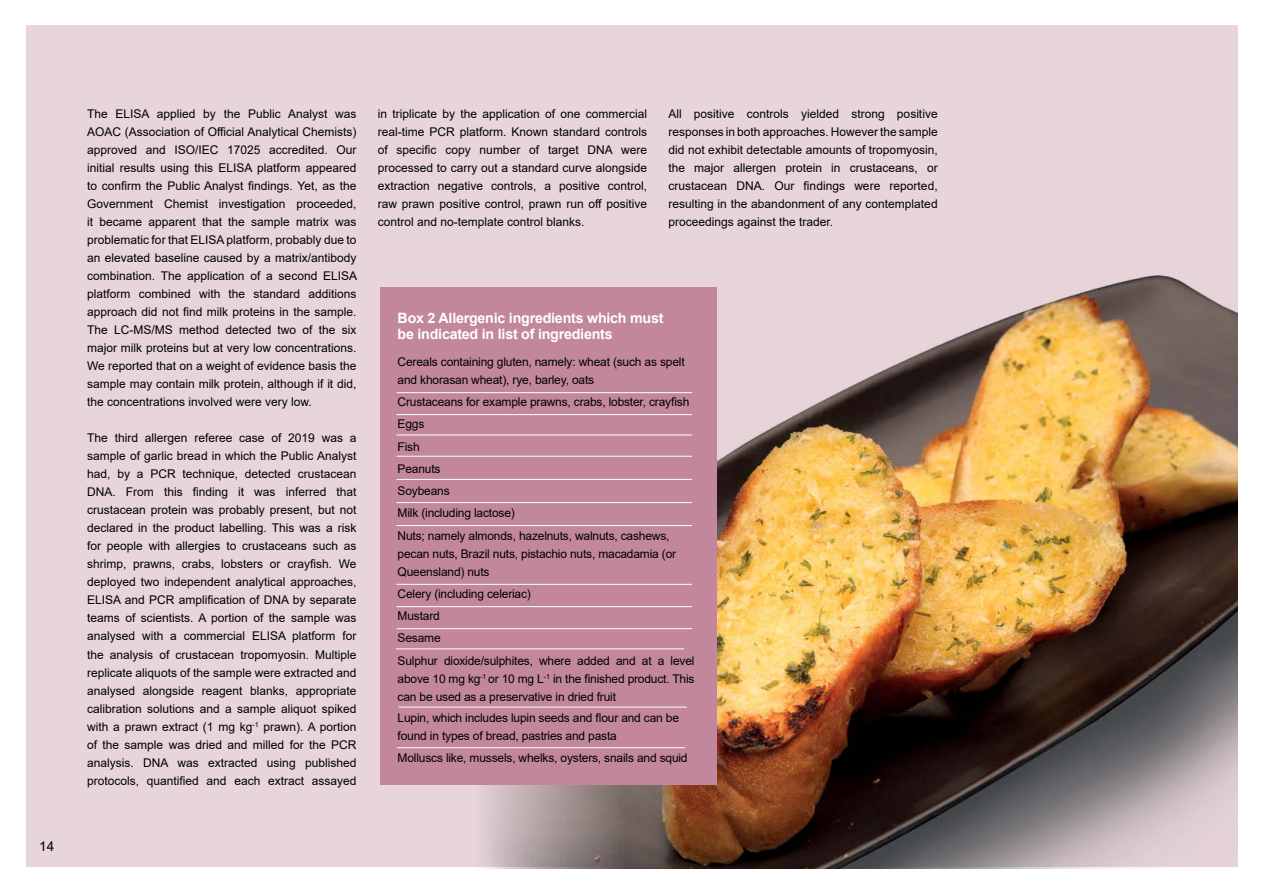
<style>
.page{position:relative;width:1263px;height:893px;background:#fff}
.page>*{position:absolute;margin:0;border:0;box-sizing:border-box;transform-origin:0 0}
.t1{font:700 14.25px/16.5px "Arial";letter-spacing:-.015em;color:#fff}
.t2{font:13.5px "Arial";color:#000}
.t3{font:12px/18px "Arial";letter-spacing:-.015em;color:#000}
</style>
<div class="page">
<div style="left:26px;top:26px;width:1211px;height:841px;background:#e7d5da"></div>
<img style="left:486px;top:275px;width:751px;height:593px">
<div style="left:381px;top:287px;width:336px;height:498px;background:#c2879c"></div>
<hr style="left:396px;top:414px;width:296px;height:1px;background:#fff">
<hr style="left:396px;top:392px;width:296px;height:1px;background:#fff">
<hr style="left:396px;top:435px;width:296px;height:1px;background:#fff">
<hr style="left:396px;top:456px;width:296px;height:1px;background:#fff">
<hr style="left:396px;top:479px;width:296px;height:1px;background:#fff">
<hr style="left:396px;top:502px;width:296px;height:1px;background:#fff">
<hr style="left:396px;top:525px;width:296px;height:1px;background:#fff">
<hr style="left:396px;top:584px;width:296px;height:1px;background:#fff">
<hr style="left:396px;top:606px;width:296px;height:1px;background:#fff">
<hr style="left:396px;top:628px;width:296px;height:1px;background:#fff">
<hr style="left:399px;top:707px;width:288px;height:1px;background:#fff">
<hr style="left:396px;top:648px;width:288px;height:1px;background:#fff">
<hr style="left:397px;top:747px;width:288px;height:1px;background:#fff">
<p class="t2" style="left:39px;top:837px;width:17px">14</p>
<p class="t3" style="left:87px;top:105px;width:271px;text-align:justify">The ELISA applied by the Public Analyst was AOAC (Association of Official Analytical Chemists) approved and ISO/IEC 17025 accredited. Our initial results using this ELISA platform appeared to confirm the Public Analyst findings. Yet, as the Government Chemist investigation proceeded, it became apparent that the sample matrix was problematic for that ELISA platform, probably due to an elevated baseline caused by a matrix/antibody combination. The application of a second ELISA platform combined with the standard additions approach did not find milk proteins in the sample.<br>The LC-MS/MS method detected two of the six major milk proteins but at very low concentrations.<br>We reported that on a weight of evidence basis the sample may contain milk protein, although if it did, the concentrations involved were very low.</p>
<p class="t3" style="left:87px;top:429px;width:271px;text-align:justify">The third allergen referee case of 2019 was a sample of garlic bread in which the Public Analyst had, by a PCR technique, detected crustacean DNA. From this finding it was inferred that crustacean protein was probably present, but not declared in the product labelling. This was a risk for people with allergies to crustaceans such as shrimp, prawns, crabs, lobsters or crayfish. We deployed two independent analytical approaches, ELISA and PCR amplification of DNA by separate teams of scientists. A portion of the sample was analysed with a commercial ELISA platform for the analysis of crustacean tropomyosin. Multiple replicate aliquots of the sample were extracted and analysed alongside reagent blanks, appropriate calibration solutions and a sample aliquot spiked with a prawn extract (1 mg kg<sup>-1</sup> prawn). A portion of the sample was dried and milled for the PCR analysis. DNA was extracted using published protocols, quantified and each extract assayed</p>
<p class="t3" style="left:378px;top:105px;width:271px;text-align:justify">in triplicate by the application of one commercial real-time PCR platform. Known standard controls of specific copy number of target DNA were processed to carry out a standard curve alongside extraction negative controls, a positive control, raw prawn positive control, prawn run off positive control and no-template control blanks.</p>
<p class="t3" style="left:668px;top:105px;width:271px;text-align:justify">All positive controls yielded strong positive responses in both approaches. However the sample did not exhibit detectable amounts of tropomyosin, the major allergen protein in crustaceans, or crustacean DNA. Our findings were reported, resulting in the abandonment of any contemplated proceedings against the trader.</p>
<p class="t1" style="left:398px;top:310px;width:267px">Box 2 Allergenic ingredients which must be indicated in list of ingredients</p>
<p class="t3" style="left:398px;top:353px;width:289px">Cereals containing gluten, namely: wheat (such as spelt and khorasan wheat), rye, barley, oats</p>
<p class="t3" style="left:398px;top:391px;width:293px;line-height:22.2px">Crustaceans for example prawns, crabs, lobster, crayfish<br>Eggs<br>Fish<br>Peanuts<br>Soybeans<br>Milk (including lactose)<br>Nuts; namely almonds, hazelnuts, walnuts, cashews,</p>
<p class="t3" style="left:398px;top:544px;width:280px">pecan nuts, Brazil nuts, pistachio nuts, macadamia (or<br>Queensland) nuts</p>
<p class="t3" style="left:398px;top:582px;width:298px;line-height:22.2px">Celery (including celeriac)<br>Mustard<br>Sesame<br>Sulphur dioxide/sulphites, where added and at a level</p>
<p class="t3" style="left:398px;top:669px;width:298px">above 10 mg kg<sup>-1</sup> or 10 mg L<sup>-1</sup> in the finished product. This can be used as a preservative in dried fruit</p>
<p class="t3" style="left:398px;top:708px;width:283px">Lupin, which includes lupin seeds and flour and can be found in types of bread, pastries and pasta</p>
<p class="t3" style="left:398px;top:749px;width:292px">Molluscs like, mussels, whelks, oysters, snails and squid</p>
</div>
